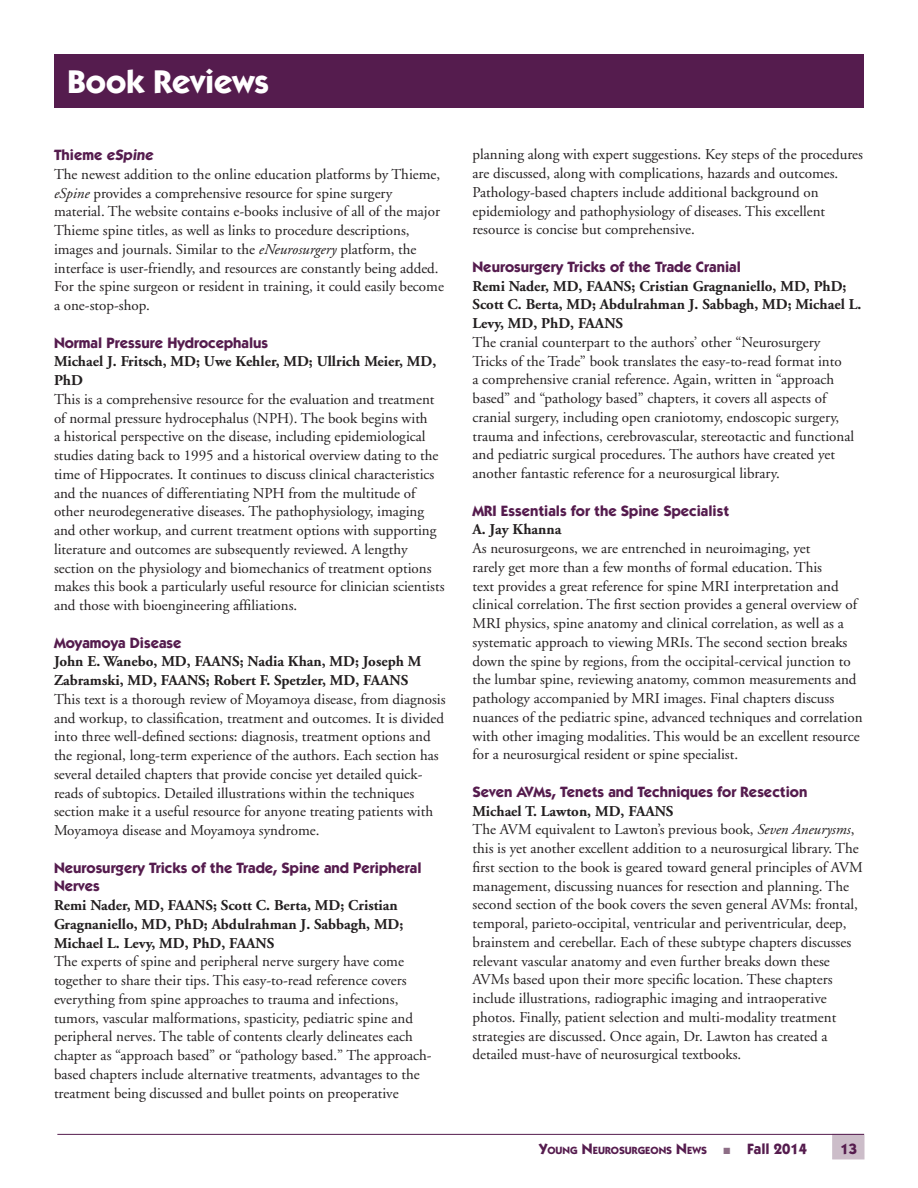
<style>
.page{position:relative;width:918px;height:1188px;background:#fff}
.page>*{position:absolute;margin:0;border:0;box-sizing:border-box;transform-origin:0 0}
.story_reverse_title{font:700 33px "Itc Kabel";color:#fff}
.t1{font:15px/18.8px "Adobe Garamond";color:#231f20}
.t2{font:700 15px/18.8px "Adobe Garamond";color:#231f20}
.heading_in_article{font:700 15px/18.8px "Itc Kabel";color:#551c4e}
.t3{font:700 10.5px "Itc Kabel";color:#551c4e}
.s1{font-style:italic}
.s2{font-size:15px}
.s3{color:#8d6e86}
</style>
<div class="page">
<div style="left:832px;top:1134px;width:32px;height:25px;background:#ccbdc9"></div>
<hr style="left:57px;top:1134px;width:807px;height:1px;background:#551c4e">
<div style="left:54px;top:54px;width:810px;height:54px;background:#551c4e"></div>
<p class="story_reverse_title" style="left:68px;top:62px;width:203px">Book Reviews</p>
<p class="heading_in_article" style="left:54px;top:145px;width:103px">Thieme eSpine</p>
<p class="t1" style="left:54px;top:165px;width:392px">The newest addition to the online education platforms by Thieme, <span class="s1">eSpine</span> provides a comprehensive resource for spine surgery material. The website contains e-books inclusive of all of the major Thieme spine titles, as well as links to procedure descriptions, images and journals. Similar to the <span class="s1">eNeurosurgery</span> platform, the interface is user-friendly, and resources are constantly being added.<br>For the spine surgeon or resident in training, it could easily become a one-stop-shop.</p>
<p class="heading_in_article" style="left:54px;top:333px;width:216px">Normal Pressure Hydrocephalus</p>
<p class="t2" style="left:54px;top:353px;width:384px">Michael J. Fritsch, MD; Uwe Kehler, MD; Ullrich Meier, MD,<br>PhD</p>
<p class="t1" style="left:54px;top:390px;width:392px">This is a comprehensive resource for the evaluation and treatment of normal pressure hydrocephalus (NPH). The book begins with<br>a historical perspective on the disease, including epidemiological studies dating back to 1995 and a historical overview dating to the time of Hippocrates. It continues to discuss clinical characteristics and the nuances of differentiating NPH from the multitude of other neurodegenerative diseases. The pathophysiology, imaging and other workup, and current treatment options with supporting literature and outcomes are subsequently reviewed. A lengthy section on the physiology and biomechanics of treatment options makes this book a particularly useful resource for clinician scientists and those with bioengineering affiliations.</p>
<p class="heading_in_article" style="left:54px;top:633px;width:129px">Moyamoya Disease</p>
<p class="t2" style="left:54px;top:653px;width:369px">John E. Wanebo, MD, FAANS; Nadia Khan, MD; Joseph M<br>Zabramski, MD, FAANS; Robert F. Spetzler, MD, FAANS</p>
<p class="t1" style="left:54px;top:690px;width:393px">This text is a thorough review of Moyamoya disease, from diagnosis and workup, to classification, treatment and outcomes. It is divided into three well-defined sections: diagnosis, treatment options and the regional, long-term experience of the authors. Each section has several detailed chapters that provide concise yet detailed quick&shy;reads of subtopics. Detailed illustrations within the techniques section make it a useful resource for anyone treating patients with Moyamoya disease and Moyamoya syndrome.</p>
<p class="heading_in_article" style="left:54px;top:858px;width:369px">Neurosurgery Tricks of the Trade, Spine and Peripheral<br>Nerves</p>
<p class="t2" style="left:54px;top:896px;width:351px">Remi Nader, MD, FAANS; Scott C. Berta, MD; Cristian<br>Gragnaniello, MD, PhD; Abdulrahman J. Sabbagh, MD;<br>Michael L. Levy, MD, PhD, FAANS</p>
<p class="t1" style="left:54px;top:953px;width:379px">The experts of spine and peripheral nerve surgery have come together to share their tips. This easy-to-read reference covers everything from spine approaches to trauma and infections, tumors, vascular malformations, spasticity, pediatric spine and peripheral nerves. The table of contents clearly delineates each chapter as “approach based” or “pathology based.” The approach&shy;based chapters include alternative treatments, advantages to the treatment being discussed and bullet points on preoperative</p>
<p class="t1" style="left:472px;top:146px;width:392px">planning along with expert suggestions. Key steps of the procedures are discussed, along with complications, hazards and outcomes.<br>Pathology-based chapters include additional background on epidemiology and pathophysiology of diseases. This excellent resource is concise but comprehensive.</p>
<p class="heading_in_article" style="left:472px;top:257px;width:270px">Neurosurgery Tricks of the Trade Cranial</p>
<p class="t2" style="left:472px;top:277px;width:390px">Remi Nader, MD, FAANS; Cristian Gragnaniello, MD, PhD;<br>Scott C. Berta, MD; Abdulrahman J. Sabbagh, MD; Michael L.<br>Levy, MD, PhD, FAANS</p>
<p class="t1" style="left:472px;top:333px;width:383px">The cranial counterpart to the authors’ other “Neurosurgery Tricks of the Trade” book translates the easy-to-read format into<br>a comprehensive cranial reference. Again, written in “approach based” and “pathology based” chapters, it covers all aspects of cranial surgery, including open craniotomy, endoscopic surgery, trauma and infections, cerebrovascular, stereotactic and functional and pediatric surgical procedures. The authors have created yet another fantastic reference for a neurosurgical library.</p>
<p class="heading_in_article" style="left:472px;top:501px;width:258px">MRI Essentials for the Spine Specialist</p>
<p class="t2" style="left:472px;top:521px;width:90px">A. Jay Khanna</p>
<p class="t1" style="left:472px;top:539px;width:392px">As neurosurgeons, we are entrenched in neuroimaging, yet<br>rarely get more than a few months of formal education. This<br>text provides a great reference for spine MRI interpretation and clinical correlation. The first section provides a general overview of MRI physics, spine anatomy and clinical correlation, as well as a systematic approach to viewing MRIs. The second section breaks down the spine by regions, from the occipital-cervical junction to the lumbar spine, reviewing anatomy, common measurements and pathology accompanied by MRI images. Final chapters discuss nuances of the pediatric spine, advanced techniques and correlation with other imaging modalities. This would be an excellent resource for a neurosurgical resident or spine specialist.</p>
<p class="heading_in_article" style="left:472px;top:782px;width:336px">Seven AVMs, Tenets and Techniques for Resection</p>
<p class="t2" style="left:472px;top:802px;width:203px">Michael T. Lawton, MD, FAANS</p>
<p class="t1" style="left:472px;top:821px;width:392px">The AVM equivalent to Lawton’s previous book, <span class="s1">Seven Aneurysms</span>, this is yet another excellent addition to a neurosurgical library. The first section to the book is geared toward general principles of AVM management, discussing nuances for resection and planning. The second section of the book covers the seven general AVMs: frontal, temporal, parieto-occipital, ventricular and periventricular, deep, brainstem and cerebellar. Each of these subtype chapters discusses relevant vascular anatomy and even further breaks down these AVMs based upon their more specific location. These chapters include illustrations, radiographic imaging and intraoperative photos. Finally, patient selection and multi-modality treatment strategies are discussed. Once again, Dr. Lawton has created a detailed must-have of neurosurgical textbooks.</p>
<p class="t3" style="left:539px;top:1144px;width:270px"><span class="s2">Y</span>OUNG <span class="s2">N</span>EUROSURGEONS <span class="s2">N</span>EWS <span class="s3">■</span> <span class="s2">Fall 2014</span></p>
<p class="heading_in_article" style="left:841px;top:1139px;width:18px">13</p>
</div>
